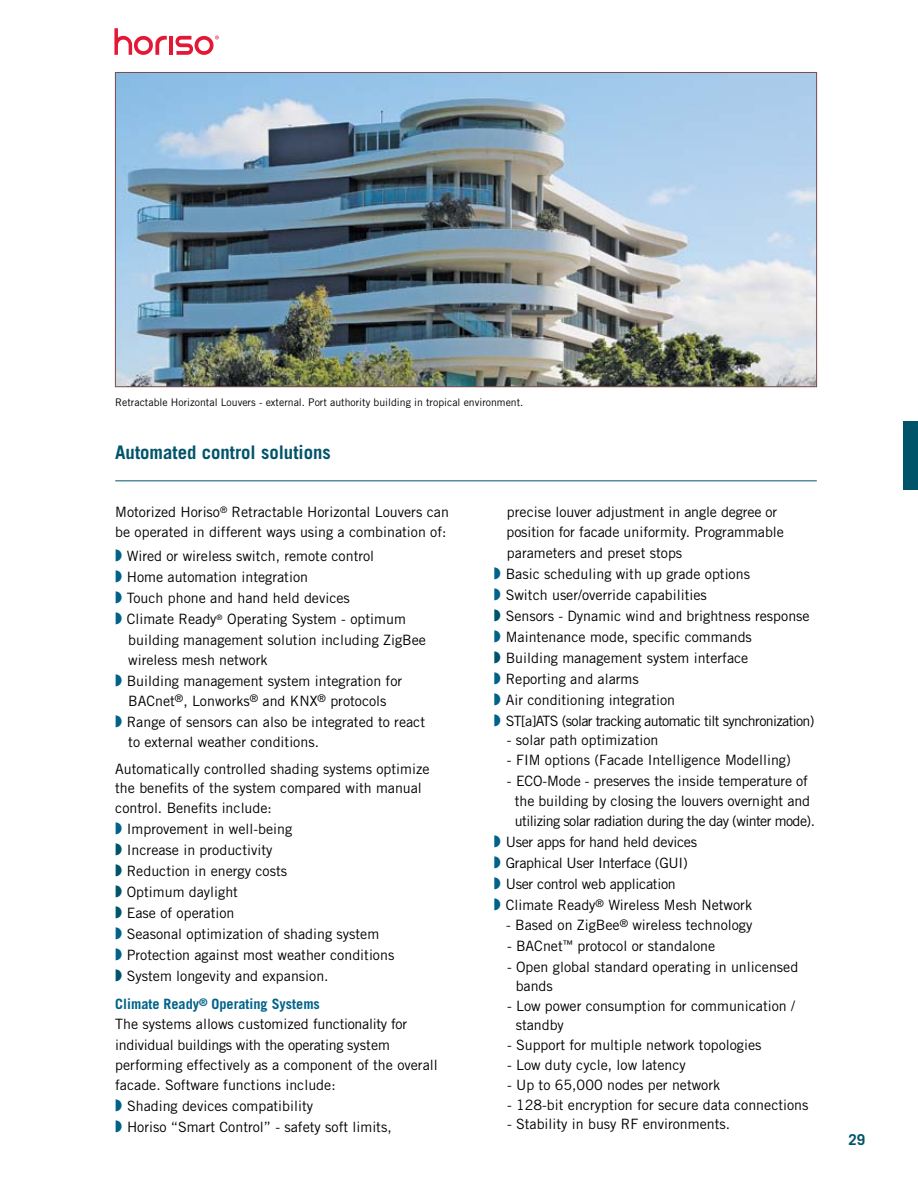
<style>
.page{position:relative;width:918px;height:1188px;background:#fff}
.page>*{position:absolute;margin:0;border:0;box-sizing:border-box;transform-origin:0 0}
.t1{font:700 18.75px "Trade Gothic";color:#00546a}
.t2{font:700 15px "Trade Gothic";color:#00546a}
.t3{font:14.25px/20.9px "Trade Gothic";color:#000}
.t4{font:14.25px "Trade Gothic";letter-spacing:-.02em;color:#000}
.t5{font:14.25px "Trade Gothic";letter-spacing:-.04em;color:#000}
.t6{font:700 14.25px "Trade Gothic";color:#006288}
.t7{font:10.5px "Trade Gothic";color:#000}
</style>
<div class="page">
<div style="left:903px;top:422px;width:15px;height:68px;background:#00546a"></div>
<img style="left:117px;top:74px;width:698px;height:311px">
<hr style="left:115px;top:480px;width:702px;height:1px;background:#00546a">
<hr style="left:169px;top:36px;width:4px;height:19px;background:#e31837">
<svg style="left:114px;top:28px;width:53px;height:27px"></svg>
<svg style="left:176px;top:36px;width:43px;height:19px"></svg>
<p class="t7" style="left:115px;top:396px;width:410px">Retractable Horizontal Louvers - external. Port authority building in tropical environment.</p>
<h1 class="t1" style="left:115px;top:441px;width:217px">Automated control solutions</h1>
<p class="t3" style="left:115px;top:502px;width:335px;line-height:20.2px">Motorized Horiso<sup>®</sup> Retractable Horizontal Louvers can be operated in different ways using a combination of:</p>
<p class="t3" style="left:127px;top:546px;width:301px">Wired or wireless switch, remote control<br>Home automation integration<br>Touch phone and hand held devices<br>Climate Ready<sup>®</sup> Operating System - optimum building management solution including ZigBee wireless mesh network<br>Building management system integration for BACnet<sup>®</sup>, Lonworks<sup>®</sup> and KNX<sup>®</sup> protocols Range of sensors can also be integrated to react to external weather conditions.</p>
<p class="t3" style="left:115px;top:759px;width:316px;line-height:19.5px">Automatically controlled shading systems optimize the benefits of the system compared with manual control. Benefits include:</p>
<p class="t3" style="left:127px;top:818px;width:269px">Improvement in well-being<br>Increase in productivity<br>Reduction in energy costs<br>Optimum daylight<br>Ease of operation<br>Seasonal optimization of shading system<br>Protection against most weather conditions<br>System longevity and expansion.</p>
<p class="t6" style="left:115px;top:995px;width:206px">Climate Ready<sup>®</sup> Operating Systems</p>
<p class="t3" style="left:115px;top:1014px;width:293px">The systems allows customized functionality for</p>
<p class="t4" style="left:115px;top:1036px;width:276px">individual buildings with the operating system</p>
<p class="t3" style="left:115px;top:1054px;width:324px">performing effectively as a component of the overall</p>
<p class="t3" style="left:115px;top:1074px;width:222px">facade. Software functions include:</p>
<p class="t3" style="left:127px;top:1095px;width:188px">Shading devices compatibility</p>
<p class="t3" style="left:127px;top:1116px;width:266px">Horiso “Smart Control” - safety soft limits,</p>
<p class="t3" style="left:506px;top:501px;width:310px">precise louver adjustment in angle degree or position for facade uniformity. Programmable parameters and preset stops<br>Basic scheduling with up grade options<br>Switch user/override capabilities<br>Sensors - Dynamic wind and brightness response Maintenance mode, specific commands<br>Building management system interface<br>Reporting and alarms<br>Air conditioning integration<br>ST[a]ATS (solar tracking automatic tilt synchronization)</p>
<p class="t3" style="left:507px;top:729px;width:153px">- solar path optimization</p>
<p class="t3" style="left:507px;top:750px;width:285px">- FIM options (Facade Intelligence Modelling)</p>
<p class="t3" style="left:507px;top:770px;width:303px">- ECO-Mode - preserves the inside temperature of</p>
<p class="t3" style="left:515px;top:790px;width:297px">the building by closing the louvers overnight and</p>
<p class="t5" style="left:515px;top:812px;width:302px">utilizing solar radiation during the day (winter mode).</p>
<p class="t4" style="left:506px;top:833px;width:193px">User apps for hand held devices</p>
<p class="t4" style="left:506px;top:854px;width:184px">Graphical User Interface (GUI)</p>
<p class="t4" style="left:506px;top:875px;width:172px">User control web application</p>
<p class="t3" style="left:506px;top:894px;width:248px">Climate Ready<sup>®</sup> Wireless Mesh Network</p>
<p class="t3" style="left:506px;top:914px;width:248px">- Based on ZigBee<sup>®</sup> wireless technology</p>
<p class="t3" style="left:507px;top:935px;width:210px">- BACnet<sup>™</sup> protocol or standalone</p>
<p class="t3" style="left:516px;top:957px;width:284px;line-height:19.5px;text-indent:-9px">- Open global standard operating in unlicensed bands</p>
<p class="t3" style="left:516px;top:996px;width:281px;line-height:19.5px;text-indent:-9px">- Low power consumption for communication / standby</p>
<p class="t3" style="left:507px;top:1034px;width:256px">- Support for multiple network topologies</p>
<p class="t3" style="left:507px;top:1054px;width:180px">- Low duty cycle, low latency</p>
<p class="t3" style="left:507px;top:1074px;width:215px">- Up to 65,000 nodes per network</p>
<p class="t3" style="left:507px;top:1094px;width:303px">- 128-bit encryption for secure data connections</p>
<p class="t3" style="left:507px;top:1114px;width:225px">- Stability in busy RF environments.</p>
<p class="t2" style="left:849px;top:1130px;width:18px">29</p>
</div>
